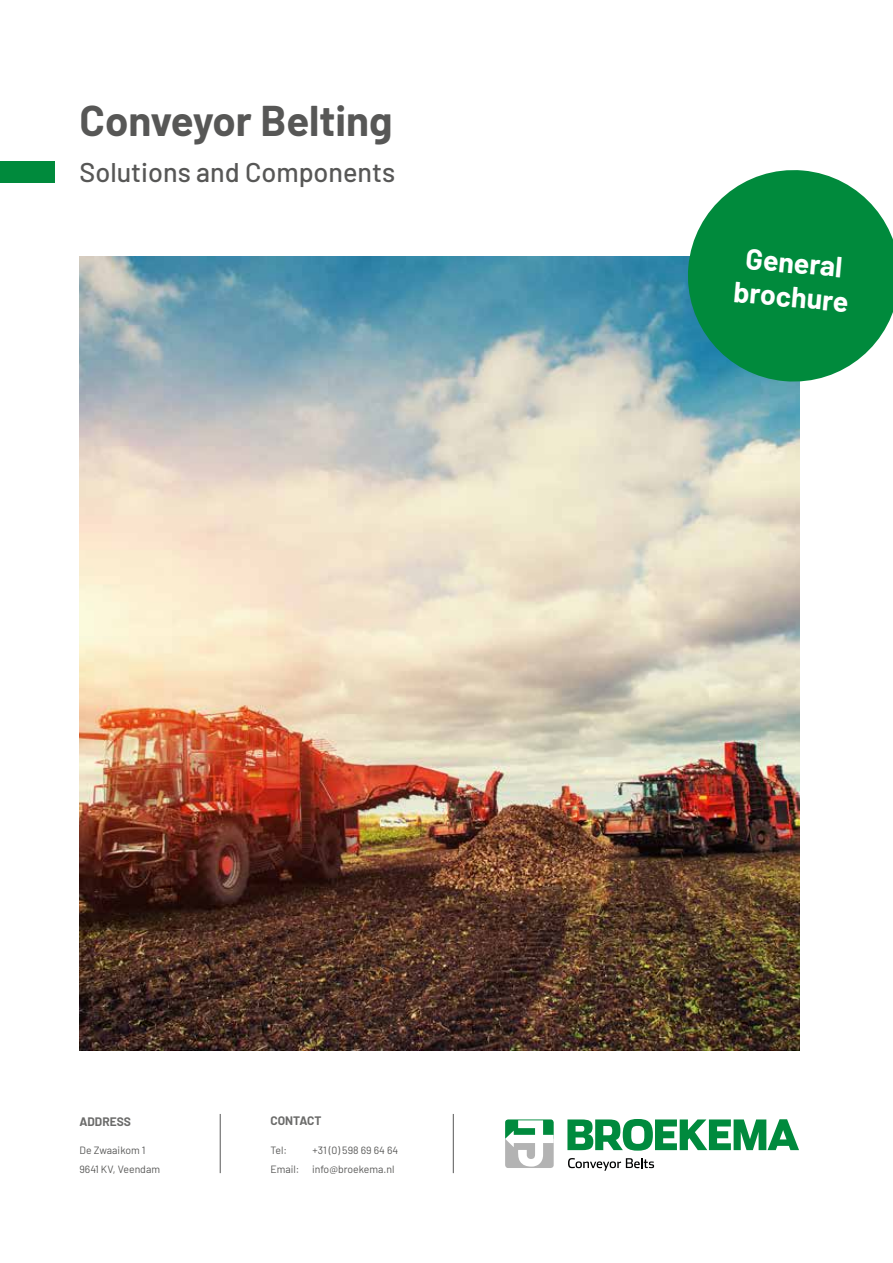
<style>
.page{position:relative;width:893px;height:1263px;background:#fff}
.page>*{position:absolute;margin:0;border:0;box-sizing:border-box;transform-origin:0 0}
.t1{font:700 42px "Barlow";color:#575756}
.t2{font:700 28.5px/34.2px "Barlow";color:#fff;text-align:center}
.t3{font:500 27px "Barlow";color:#575756}
.t4{font:700 12px "Barlow";color:#6b6b6a}
.t5{font:10.5px/19.5px "Barlow";color:#575756}
</style>
<div class="page">
<svg style="left:506px;top:1119px;width:48px;height:49px"></svg>
<svg style="left:567px;top:1119px;width:232px;height:31px"></svg>
<svg style="left:568px;top:1158px;width:86px;height:13px"></svg>
<div style="left:0;top:161px;width:54px;height:22px;background:#008a3c"></div>
<hr style="left:220px;top:1114px;width:1px;height:59px;background:#575756">
<hr style="left:453px;top:1114px;width:1px;height:59px;background:#575756">
<img style="left:80px;top:256px;width:719px;height:794px">
<svg style="left:683px;top:170px;width:210px;height:216px;fill:#008a3c"></svg>
<h1 class="t1" style="left:80px;top:90px;width:315px">Conveyor Belting</h1>
<h3 class="t3" style="left:80px;top:152px;width:317px">Solutions and Components</h3>
<p class="t4" style="left:80px;top:1113px;width:53px">ADDRESS</p>
<p class="t4" style="left:270px;top:1112px;width:52px">CONTACT</p>
<p class="t5" style="left:270px;top:1139px;width:18px">Tel:</p>
<p class="t5" style="left:270px;top:1139px;width:129px;text-indent:42px">+31 (0) 598 69 64 64<br>Email: info@broekema.nl</p>
<p class="t5" style="left:80px;top:1139px;width:82px">De Zwaaikom 1<br>9641 KV, Veendam</p>
<h2 class="t2" style="left:738px;top:238px;width:117px;rotate:5deg">General brochure</h2>
</div>
